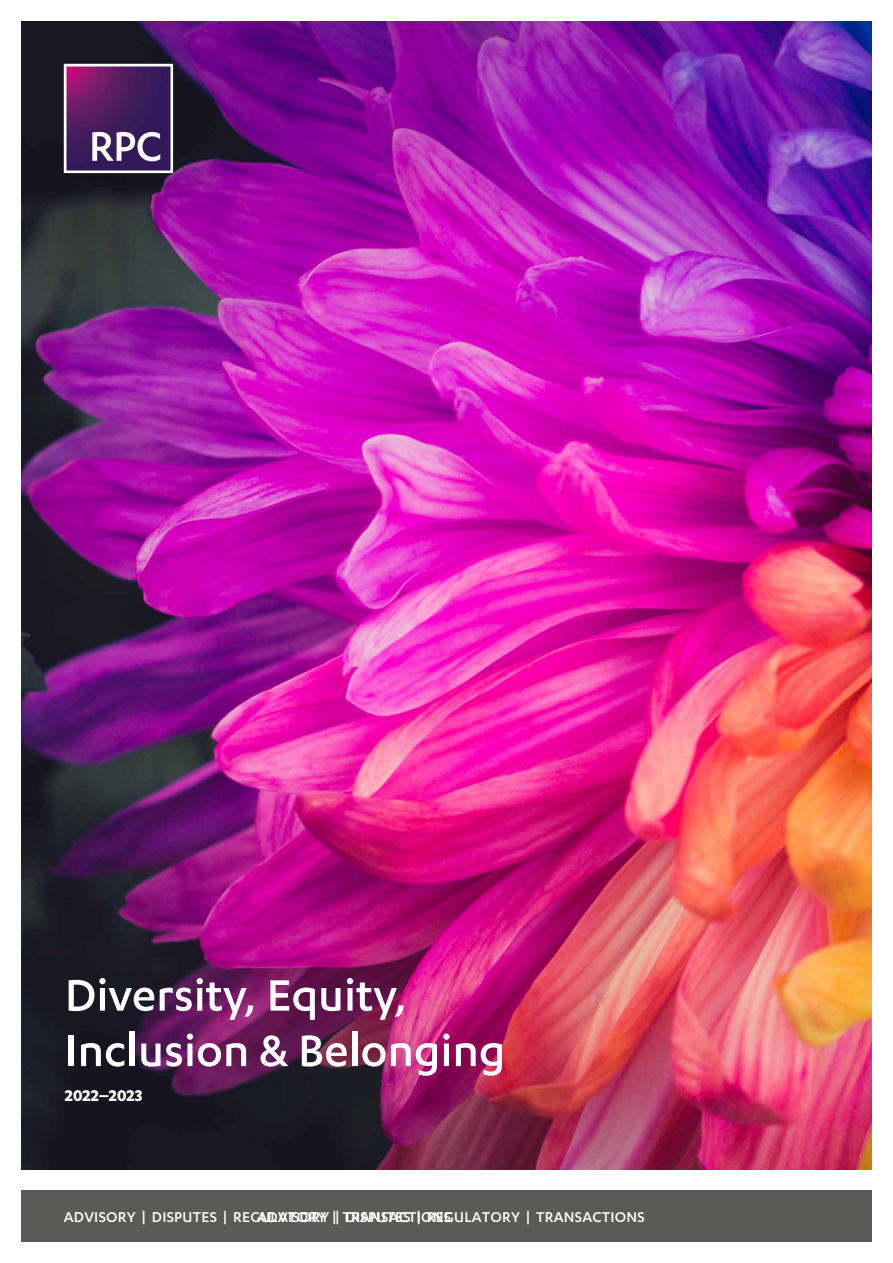
<style>
.page{position:relative;width:893px;height:1263px;background:#fff}
.page>*{position:absolute;margin:0;border:0;box-sizing:border-box;transform-origin:0 0}
.t1{font:500 51px/55.5px "Karbon";color:#fff}
.t2{font:700 18px "Karbon";color:#fff}
.t3{font:500 16.5px "Karbon";letter-spacing:.015em;color:#fff}
</style>
<div class="page">
<div style="left:21px;top:1191px;width:851px;height:51px;background:#5a5a59"></div>
<img style="left:21px;top:21px;width:851px;height:1148px">
<svg style="left:63px;top:63px;width:111px;height:111px;background:#664076"></svg>
<h1 class="t1" style="left:65px;top:966px;width:442px">Diversity, Equity,<br>Inclusion &amp; Belonging</h1>
<p class="t2" style="left:65px;top:1085px;width:79px">2022–2023</p>
<p class="t3" style="left:64px;top:1208px;width:389px">ADVISORY | DISPUTES | REGULATORY | TRANSACTIONS</p>
<p class="t3" style="left:257px;top:1208px;width:389px">ADVISORY | DISPUTES | REGULATORY | TRANSACTIONS</p>
</div>
